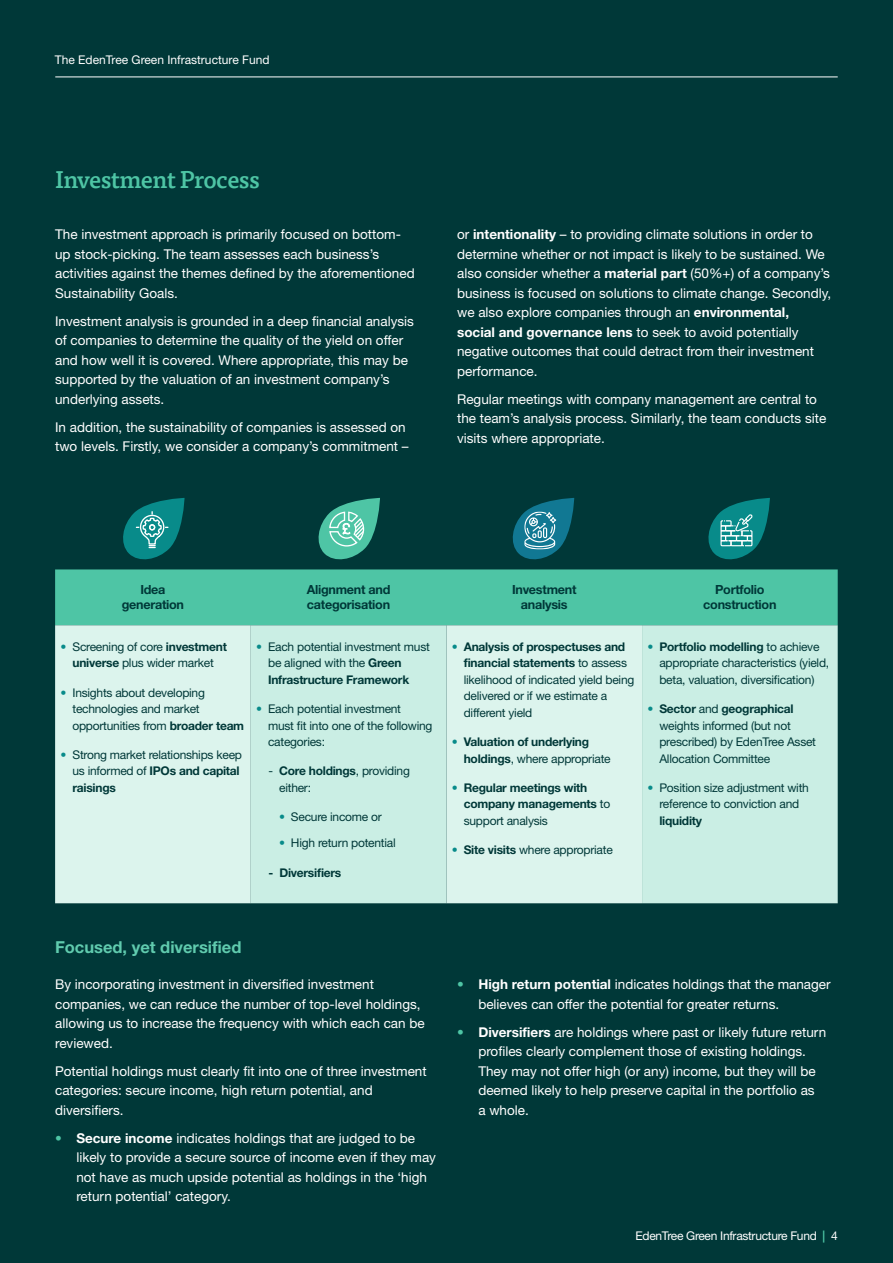
<style>
.page{position:relative;width:893px;height:1263px;background:#003838}
.page>*{position:absolute;margin:0;border:0;box-sizing:border-box;transform-origin:0 0}
.t1{font:500 24px "Tisa Pro";letter-spacing:-.025em;color:#4ec5a5}
.t2{font:700 16.5px "Helvetica Neue LT Pro";color:#60cbae}
.t3{font:13.5px/19.5px "Helvetica Neue LT Pro";color:#fff}
.t4{font:700 12.6px/15.1px "Helvetica Neue LT Pro";letter-spacing:-.02em;color:#003838;text-align:center}
.t5{font:12px/16.5px "Helvetica Neue LT Pro";letter-spacing:-.02em;color:#003838}
.t6{font:700 12px/16.5px "Helvetica Neue LT Pro";letter-spacing:-.02em;color:#003838}
.t7{font:12px "Helvetica Neue LT Pro";color:#fff}
.t8{font:12px "Helvetica Neue LT Pro";letter-spacing:-.02em;color:#fff}
.s1{font-weight:700}
.s2{color:#088b8a}
.s3{font-weight:400;color:#088b8a}
.s4{font-weight:400}
.s5{color:#4ec5a5}
.s6{font-weight:500;color:#4ec5a5}
</style>
<div class="page">
<div style="left:55px;top:569px;width:783px;height:56px;background:#4ec5a5"></div>
<div style="left:55px;top:625px;width:196px;height:278px;background:#dcf4ed"></div>
<svg style="left:251px;top:625px;width:587px;height:278px;background:#cfefe6"></svg>
<svg style="left:123px;top:498px;width:62px;height:62px"></svg>
<svg style="left:708px;top:498px;width:62px;height:62px"></svg>
<svg style="left:318px;top:498px;width:62px;height:62px"></svg>
<svg style="left:512px;top:498px;width:62px;height:62px"></svg>
<hr style="left:55px;top:77px;width:783px;height:1px;background:#fff">
<p class="t7" style="left:55px;top:52px;width:216px">The EdenTree Green Infrastructure Fund</p>
<h1 class="t1" style="left:55px;top:161px;width:206px">Investment Process</h1>
<p class="t3" style="left:55px;top:224px;width:361px">The investment approach is primarily focused on bottom&shy;up stock-picking. The team assesses each business’s activities against the themes defined by the aforementioned Sustainability Goals.</p>
<p class="t3" style="left:55px;top:311px;width:360px">Investment analysis is grounded in a deep financial analysis of companies to determine the quality of the yield on offer and how well it is covered. Where appropriate, this may be supported by the valuation of an investment company’s underlying assets.</p>
<p class="t3" style="left:55px;top:417px;width:355px">In addition, the sustainability of companies is assessed on two levels. Firstly, we consider a company’s commitment –</p>
<p class="t3" style="left:457px;top:224px;width:376px">or <span class="s1">intentionality</span> – to providing climate solutions in order to determine whether or not impact is likely to be sustained. We also consider whether a <span class="s1">material part</span> (50%+) of a company’s business is focused on solutions to climate change. Secondly, we also explore companies through an <span class="s1">environmental,<br>social and governance lens</span> to seek to avoid potentially negative outcomes that could detract from their investment performance.</p>
<p class="t3" style="left:457px;top:389px;width:371px">Regular meetings with company management are central to the team’s analysis process. Similarly, the team conducts site visits where appropriate.</p>
<p class="t4" style="left:122px;top:582px;width:64px">Idea generation</p>
<p class="t4" style="left:307px;top:582px;width:85px;text-align:left">Alignment and categorisation</p>
<p class="t4" style="left:512px;top:582px;width:66px">Investment analysis</p>
<p class="t4" style="left:703px;top:582px;width:75px">Portfolio construction</p>
<p class="t5" style="left:61px;top:638px;width:168px;text-align:center"><span class="s2">•</span> Screening of core <span class="s1">investment universe</span> plus wider market</p>
<p class="t5" style="left:72px;top:684px;width:173px;text-indent:-12px"><span class="s2">•</span> Insights about developing technologies and market opportunities from <span class="s1">broader team</span></p>
<p class="t5" style="left:72px;top:746px;width:171px;text-indent:-12px"><span class="s2">•</span> Strong market relationships keep us informed of <span class="s1">IPOs and capital raisings</span></p>
<p class="t5" style="left:464px;top:638px;width:172px;text-indent:-12px"><span class="s2">•</span> <span class="s1">Analysis of prospectuses and financial statements</span> to assess likelihood of indicated yield being delivered or if we estimate a different yield</p>
<p class="t6" style="left:464px;top:733px;width:148px;text-indent:-12px"><span class="s3">•</span> Valuation of underlying holdings<span class="s4">, where appropriate</span></p>
<p class="t6" style="left:464px;top:779px;width:148px;text-indent:-12px"><span class="s3">•</span> Regular meetings with company managements <span class="s4">to support analysis</span></p>
<p class="t5" style="left:452px;top:841px;width:163px"><span class="s2">•</span> <span class="s1">Site visits</span> where appropriate</p>
<p class="t5" style="left:659px;top:638px;width:171px;text-indent:-12px"><span class="s2">•</span> <span class="s1">Portfolio modelling</span> to achieve appropriate characteristics (yield, beta, valuation, diversification)</p>
<p class="t5" style="left:659px;top:700px;width:158px;text-indent:-12px"><span class="s2">•</span> <span class="s1">Sector</span> and <span class="s1">geographical </span>weights informed (but not prescribed) by EdenTree Asset<br>Allocation Committee</p>
<p class="t5" style="left:647px;top:779px;width:163px;text-align:center"><span class="s2">•</span> Position size adjustment with reference to conviction and</p>
<p class="t6" style="left:659px;top:812px;width:44px">liquidity</p>
<p class="t5" style="left:268px;top:638px;width:163px;text-indent:-12px"><span class="s2">•</span> Each potential investment must be aligned with the <span class="s1">Green<br>Infrastructure Framework</span></p>
<p class="t5" style="left:268px;top:700px;width:166px;text-indent:-12px"><span class="s2">•</span> Each potential investment<br>must fit into one of the following categories:</p>
<p class="t5" style="left:279px;top:762px;width:132px;text-indent:-11px">- <span class="s1">Core holdings</span>, providing either:</p>
<p class="t5" style="left:279px;top:808px;width:104px"><span class="s2">•</span> Secure income or</p>
<p class="t5" style="left:279px;top:834px;width:118px"><span class="s2">•</span> High return potential</p>
<p class="t6" style="left:269px;top:864px;width:74px">- Diversifiers</p>
<p class="t2" style="left:55px;top:936px;width:188px">Focused, yet diversified</p>
<p class="t3" style="left:55px;top:974px;width:371px">By incorporating investment in diversified investment companies, we can reduce the number of top-level holdings, allowing us to increase the frequency with which each can be reviewed.</p>
<p class="t3" style="left:55px;top:1061px;width:373px">Potential holdings must clearly fit into one of three investment categories: secure income, high return potential, and diversifiers.</p>
<p class="t3" style="left:76px;top:1128px;width:361px;text-indent:-21px"><span class="s5">•</span> <span class="s1">Secure income</span> indicates holdings that are judged to be likely to provide a secure source of income even if they may not have as much upside potential as holdings in the ‘high return potential’ category.</p>
<p class="t3" style="left:478px;top:974px;width:354px;text-indent:-21px"><span class="s5">•</span> <span class="s1">High return potential</span> indicates holdings that the manager believes can offer the potential for greater returns.</p>
<p class="t3" style="left:478px;top:1022px;width:349px;text-indent:-21px"><span class="s5">•</span> <span class="s1">Diversifiers</span> are holdings where past or likely future return profiles clearly complement those of existing holdings.<br>They may not offer high (or any) income, but they will be deemed likely to help preserve capital in the portfolio as<br>a whole.</p>
<p class="t8" style="left:636px;top:1228px;width:204px">EdenTree Green Infrastructure Fund <span class="s6">|</span> 4</p>
</div>
